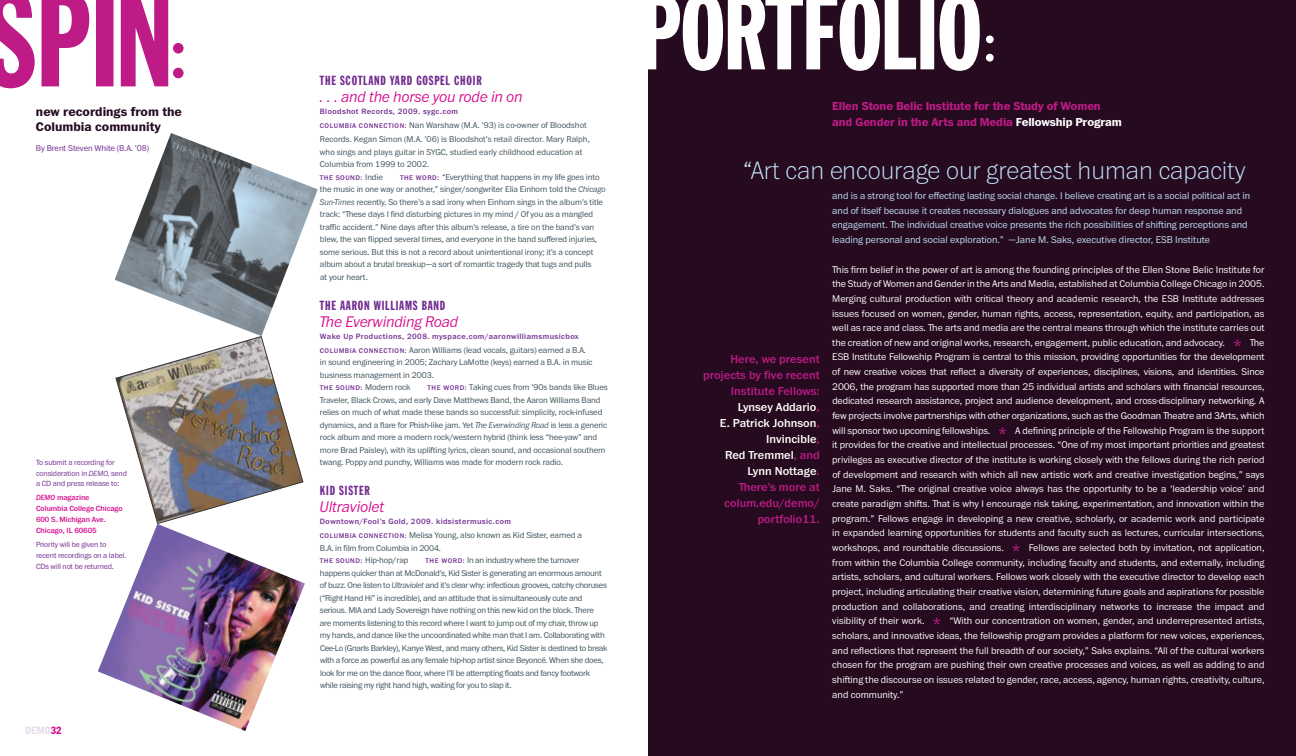
<style>
.page{position:relative;width:1296px;height:756px;background:#fff}
.page>*{position:absolute;margin:0;border:0;box-sizing:border-box;transform-origin:0 0}
.t1{font:100 26px "Franklin ITC Pro";color:#c2e1f6}
.t2{font:italic 300 16px "Franklin ITC Pro";color:#d70b8c}
.t3{font:13px "Franklin Gothic Std Extra Cond";letter-spacing:.06em;color:#712b90}
.t4{font:700 13px/15px "Franklin ITC Pro";color:#260a1f}
.t5{font:500 12px/16px "Franklin ITC Pro";color:#be1b87;text-align:right}
.t6{font:700 12px/16px "Franklin ITC Pro";letter-spacing:-.01em;color:#be1b87}
.t7{font:11px "ITC Franklin Gothic Std Dm Cd";letter-spacing:-.01em;color:#e5dded}
.t8{font:300 10.1px/14.7px "Franklin ITC Pro";color:#fff;text-align:justify}
.t9{font:300 10.1px/14.7px "Franklin ITC Pro";color:#c2e1f6}
.t10{font:300 8.7px/12.5px "Franklin ITC Pro";letter-spacing:-.01em;color:#3d505a}
.t11{font:300 8.7px/12.5px "Franklin ITC Pro";letter-spacing:-.03em;color:#3d505a}
.t12{font:300 8.7px "Franklin ITC Pro";letter-spacing:-.01em;color:#712b90}
.t13{font:500 8px "Franklin ITC Pro";letter-spacing:.05em;color:#712b90}
.t14{font:300 7.8px/11px "Franklin ITC Pro";letter-spacing:-.01em;color:#712b90}
.t15{font:500 7.8px/11px "Franklin ITC Pro";letter-spacing:-.01em;color:#d70b8c}
.t16{font:500 7px "Franklin ITC Pro";color:#712b90}
.s1{font-style:italic}
.s2{color:#d70b8c}
.s3{font-weight:500;font-size:7px;color:#712b90}
.s4{font-weight:300;font-size:8.7px;color:#3d505a}
.s5{color:#fff}
.s6{font-size:17px;color:#be1b87}
</style>
<div class="page">
<div style="left:648px;top:0;width:648px;height:756px;background:#260a1f"></div>
<svg style="left:648px;top:0;width:332px;height:71px"></svg>
<div style="left:986px;top:36px;width:8px;height:7px;background:#fff;border-radius:50%"></div>
<div style="left:986px;top:54px;width:8px;height:8px;background:#fff;border-radius:50%"></div>
<svg style="left:0;top:0;width:168px;height:88px"></svg>
<div style="left:173px;top:43px;width:11px;height:11px;background:#be1b87;border-radius:50%"></div>
<div style="left:173px;top:68px;width:11px;height:10px;background:#be1b87;border-radius:50%"></div>
<img style="left:115px;top:133px;width:203px;height:203px">
<img style="left:115px;top:336px;width:189px;height:188px">
<img style="left:98px;top:524px;width:207px;height:207px">
<p class="t4" style="left:36px;top:105px;width:147px">new recordings from the<br>Columbia community</p>
<p class="t12" style="left:36px;top:144px;width:115px">By Brent Steven White (B.A. ’08)</p>
<p class="t14" style="left:36px;top:457px;width:92px">To submit a recording for consideration in <span class="s1">DEMO,</span> send a CD and press release to:</p>
<p class="t15" style="left:36px;top:493px;width:88px"><span class="s1">DEMO</span> magazine<br>Columbia College Chicago<br>600 S. Michigan Ave.<br>Chicago, IL 60605</p>
<p class="t14" style="left:36px;top:540px;width:92px">Priority will be given to recent recordings on a label.<br>CDs will not be returned.</p>
<p class="t7" style="left:25px;top:724px;width:38px">DEMO<span class="s2">32</span></p>
<p class="t3" style="left:320px;top:74px;width:110px">TH E SCOTLAND YARD GOSPE</p>
<p class="t3" style="left:446px;top:74px;width:38px">L CHOIR</p>
<h2 class="t2" style="left:320px;top:88px;width:204px">. . . and the horse you rode in on</h2>
<p class="t13" style="left:320px;top:107px;width:140px">Bloodshot Records, 2009. sygc.com</p>
<p class="t10" style="left:320px;top:118px;width:271px;line-height:14px"><span class="s3">Columb ia connect ion:</span> Nan Warshaw (M.A. ’93) is co-owner of Bloodshot<br>Records. Kegan Simon (M.A. ’06) is Bloodshot’s retail director. Mary Ralph,</p>
<p class="t10" style="left:320px;top:146px;width:264px">who sings and plays guitar in SYGC, studied early childhood education at<br>Columbia from 1999 to 2002.</p>
<p class="t16" style="left:320px;top:173px;width:64px">Th e sound: <span class="s4">Indie</span></p>
<p class="t10" style="left:320px;top:171px;width:287px;text-indent:80px"><span class="s3">Th e word:</span> “Everything that happens in my life goes into the music in one way or another,” singer/songwriter Elia Einhorn told the <span class="s1">Chicago Sun-Times</span> recently. So there’s a sad irony when Einhorn sings in the album’s title track: “These days I find disturbing pictures in my mind / Of you as a mangled traffic accident.” Nine days after this album’s release, a tire on the band’s van blew, the van flipped several times, and everyone in the band suffered injuries, some serious. But this is not a record about unintentional irony; it’s a concept album about a brutal breakup—a sort of romantic tragedy that tugs and pulls<br>at your heart.</p>
<p class="t3" style="left:320px;top:298px;width:126px">THE AARON WILLIAMS BAND</p>
<h2 class="t2" style="left:320px;top:313px;width:140px">The Everwinding Road</h2>
<p class="t13" style="left:320px;top:332px;width:260px">Wake Up Productions, 2008. myspace.com/aaronwilliamsmusicbox</p>
<p class="t10" style="left:320px;top:344px;width:274px"><span class="s3">Columb ia connect ion:</span> Aaron Williams (lead vocals, guitars) earned a B.A. in sound engineering in 2005; Zachary LaMotte (keys) earned a B.A. in music business management in 2003.<br><span class="s3">Th e sound:</span> Modern rock</p>
<p class="t10" style="left:320px;top:381px;width:289px;text-indent:108px"><span class="s3">Th e word:</span> Taking cues from ’90s bands like Blues Traveler, Black Crows, and early Dave Matthews Band, the Aaron Williams Band relies on much of what made these bands so successful: simplicity, rock-infused dynamics, and a flare for Phish-like jam. Yet <span class="s1">The Everwinding Road</span> is less a generic rock album and more a modern rock/western hybrid (think less “hee-yaw” and more Brad Paisley), with its uplifting lyrics, clean sound, and occasional southern twang. Poppy and punchy, Williams was made for modern rock radio.</p>
<p class="t3" style="left:320px;top:484px;width:51px">KID SISTER</p>
<h2 class="t2" style="left:320px;top:498px;width:66px">Ultraviolet</h2>
<p class="t13" style="left:320px;top:517px;width:193px">Downtown/Fool’s Gold, 2009. kidsistermusic.com</p>
<p class="t10" style="left:320px;top:529px;width:264px"><span class="s3">Columb ia connect ion:</span> Melisa Young, also known as Kid Sister, earned a<br>B.A. in film from Columbia in 2004.<br><span class="s3">Th e sound:</span> Hip-hop/rap</p>
<p class="t11" style="left:320px;top:554px;width:289px;text-indent:106px"><span class="s3">Th e w ord:</span> In an industry where the turnover happens quicker than at McDonald’s, Kid Sister is generating an enormous amount of buzz. One listen to <span class="s1">Ultraviolet</span> and it’s clear why: infectious grooves, catchy choruses (“Right Hand Hi” is incredible), and an attitude that is simultaneously cute and serious. MIA and Lady Sovereign have nothing on this new kid on the block. There<br>are moments listening to this record where I want to jump out of my chair, throw up my hands, and dance like the uncoordinated white man that I am. Collaborating with Cee-Lo (Gnarls Barkley), Kanye West, and many others, Kid Sister is destined to break with a force as powerful as any female hip-hop artist since Beyoncé. When she does, look for me on the dance floor, where I’ll be attempting floats and fancy footwork while raising my right hand high, waiting for you to slap it.</p>
<p class="t6" style="left:832px;top:98px;width:291px">Ellen Stone Belic Institute for the Study of Women and Gender in the Arts and Media <span class="s5">Fellowship Program</span></p>
<h1 class="t1" style="left:743px;top:157px;width:504px">“Art can encourage our greatest human capacity</h1>
<p class="t5" style="left:703px;top:351px;width:118px">Here, we present projects by five recent<br>Institute Fellows:<br><span class="s5">Lynsey Addario</span>,<br><span class="s5">E. Patrick Johnson</span>,<br><span class="s5">Invincible</span>,<br><span class="s5">Red Tremmel</span>, and<br><span class="s5">Lynn Nottage</span>.<br>There’s more at colum.edu/demo/ portfolio11.</p>
<p class="t9" style="left:832px;top:188px;width:419px">and is a strong tool for effecting lasting social change. I believe creating art is a social political act in and of itself because it creates necessary dialogues and advocates for deep human response and engagement. The individual creative voice presents the rich possibilities of shifting perceptions and leading personal and social exploration.” —Jane M. Saks, executive director, ESB Institute</p>
<p class="t8" style="left:832px;top:262px;width:434px">This firm belief in the power of art is among the founding principles of the Ellen Stone Belic Institute for the Study of Women and Gender in the Arts and Media, established at Columbia College Chicago in 2005.<br>Merging cultural production with critical theory and academic research, the ESB Institute addresses issues focused on women, gender, human rights, access, representation, equity, and participation, as well as race and class. The arts and media are the central means through which the institute carries out the creation of new and original works, research, engagement, public education, and advocacy. <span class="s6">*</span> The ESB Institute Fellowship Program is central to this mission, providing opportunities for the development of new creative voices that reflect a diversity of experiences, disciplines, visions, and identities. Since 2006, the program has supported more than 25 individual artists and scholars with financial resources, dedicated research assistance, project and audience development, and cross-disciplinary networking. A few projects involve partnerships with other organizations, such as the Goodman Theatre and 3Arts, which will sponsor two upcoming fellowships. <span class="s6">*</span> A defining principle of the Fellowship Program is the support it provides for the creative and intellectual processes. “One of my most important priorities and greatest privileges as executive director of the institute is working closely with the fellows during the rich period of development and research with which all new artistic work and creative investigation begins,” says Jane M. Saks. “The original creative voice always has the opportunity to be a ‘leadership voice’ and create paradigm shifts. That is why I encourage risk taking, experimentation, and innovation within the program.” Fellows engage in developing a new creative, scholarly, or academic work and participate in expanded learning opportunities for students and faculty such as lectures, curricular intersections, workshops, and roundtable discussions. <span class="s6">*</span> Fellows are selected both by invitation, not application, from within the Columbia College community, including faculty and students, and externally, including artists, scholars, and cultural workers. Fellows work closely with the executive director to develop each project, including articulating their creative vision, determining future goals and aspirations for possible production and collaborations, and creating interdisciplinary networks to increase the impact and visibility of their work. <span class="s6">*</span> “With our concentration on women, gender, and underrepresented artists, scholars, and innovative ideas, the fellowship program provides a platform for new voices, experiences, and reflections that represent the full breadth of our society,” Saks explains. “All of the cultural workers chosen for the program are pushing their own creative processes and voices, as well as adding to and shifting the discourse on issues related to gender, race, access, agency, human rights, creativity, culture, and community.”</p>
</div>
